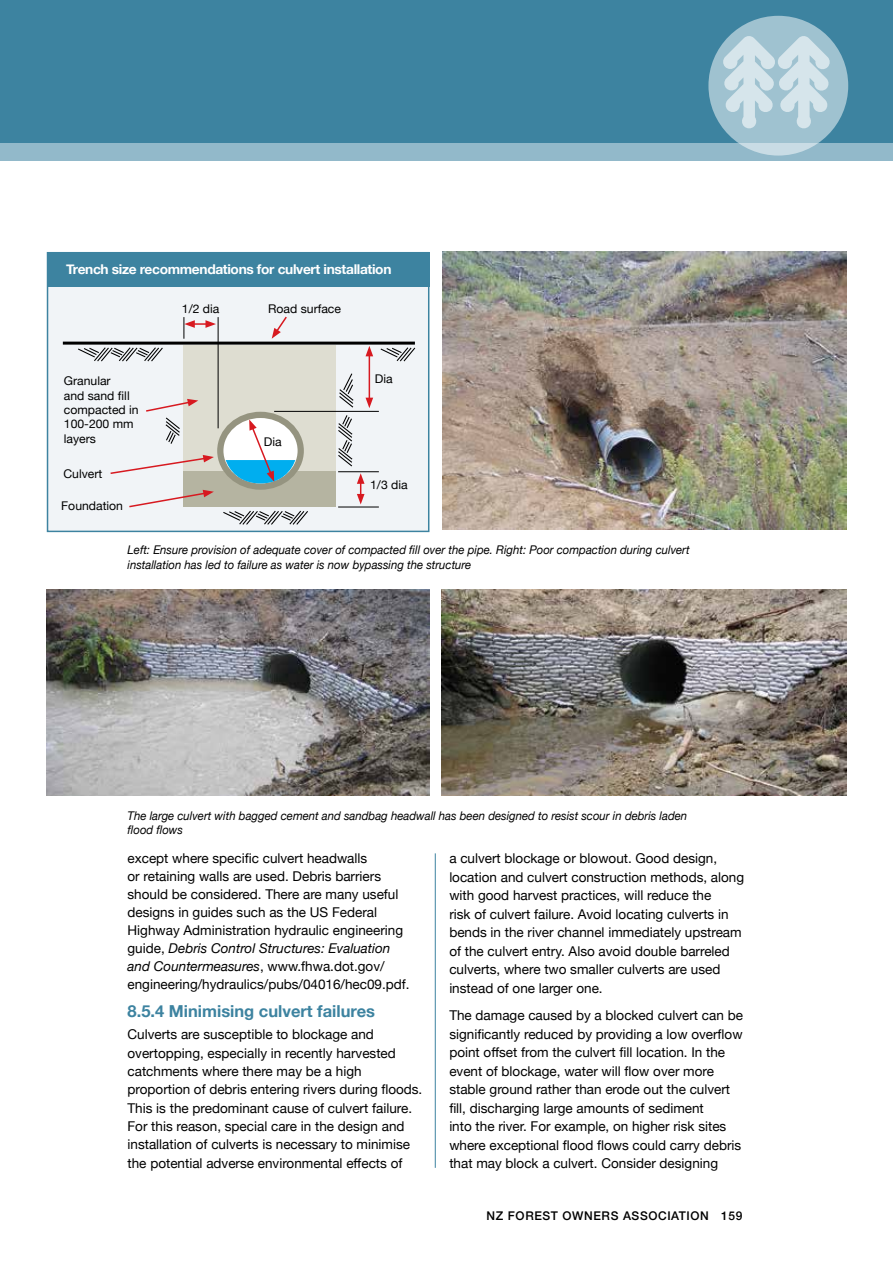
<style>
.page{position:relative;width:893px;height:1263px;background:#fff}
.page>*{position:absolute;margin:0;border:0;box-sizing:border-box;transform-origin:0 0}
.t1{font:700 16.5px "Helvetica Neue";color:#3d83a0}
.t2{font:13.5px/18.5px "Helvetica Neue";color:#000}
.t3{font:700 13.5px "Helvetica Neue";letter-spacing:-.025em;color:#fff}
.t4{font:italic 12px/14.4px "Helvetica Neue";color:#000;scale:.95 1}
.t5{font:12px/14.4px "Helvetica Neue";color:#000}
.t6{font:500 12px "Helvetica Neue";letter-spacing:.05em;color:#000}
.s1{font-style:italic}
</style>
<div class="page">
<div style="left:0;top:0;width:893px;height:142px;background:#3d83a0"></div>
<div style="left:0;top:142px;width:893px;height:19px;background:#92b9ca"></div>
<svg style="left:708px;top:16px;width:140px;height:140px;background:#a3c4d2"></svg>
<svg style="left:722px;top:35px;width:108px;height:94px;background:#bdd5de"></svg>
<div style="left:47px;top:252px;width:382px;height:280px;background:#f1f4f7;border:2px solid #3d83a0"></div>
<div style="left:47px;top:252px;width:382px;height:35px;background:#3d83a0"></div>
<hr style="left:369px;top:354px;width:1px;height:46px;background:#d71920">
<svg style="left:366px;top:346px;width:7px;height:10px"></svg>
<svg style="left:366px;top:398px;width:7px;height:10px"></svg>
<svg style="left:357px;top:473px;width:8px;height:31px"></svg>
<hr style="left:63px;top:342px;width:352px;height:3px;background:#000">
<div style="left:183px;top:345px;width:152px;height:126px;background:#deddd1"></div>
<div style="left:183px;top:471px;width:152px;height:35px;background:#b5b4a1"></div>
<svg style="left:220px;top:415px;width:81px;height:72px"></svg>
<div style="left:217px;top:412px;width:87px;height:78px;border:6px solid #959480;border-radius:50%"></div>
<svg style="left:223px;top:510px;width:85px;height:15px"></svg>
<svg style="left:78px;top:347px;width:85px;height:15px"></svg>
<svg style="left:380px;top:347px;width:36px;height:15px"></svg>
<svg style="left:337px;top:373px;width:18px;height:94px"></svg>
<hr style="left:338px;top:507px;width:41px;height:1px;background:#000">
<hr style="left:338px;top:471px;width:41px;height:1px;background:#000">
<hr style="left:274px;top:411px;width:105px;height:1px;background:#000">
<svg style="left:184px;top:317px;width:32px;height:22px"></svg>
<hr style="left:218px;top:317px;width:1px;height:111px;background:#000">
<svg style="left:271px;top:316px;width:16px;height:23px"></svg>
<svg style="left:108px;top:399px;width:106px;height:134px"></svg>
<svg style="left:226px;top:419px;width:69px;height:64px;background:#acd2e0"></svg>
<hr style="left:435px;top:853px;width:1px;height:315px;background:#3d83a0">
<img style="left:47px;top:589px;width:383px;height:207px">
<img style="left:442px;top:252px;width:404px;height:278px">
<img style="left:441px;top:589px;width:405px;height:207px">
<p class="t3" style="left:66px;top:258px;width:327px">Trench size recommendations for culvert installation</p>
<p class="t5" style="left:182px;top:303px;width:39px">1/2 dia</p>
<p class="t5" style="left:268px;top:303px;width:74px">Road surface</p>
<p class="t5" style="left:64px;top:374px;width:76px">Granular<br>and sand fill compacted in<br>100-200 mm layers</p>
<p class="t5" style="left:375px;top:372px;width:19px">Dia</p>
<p class="t5" style="left:63px;top:467px;width:40px">Culvert</p>
<p class="t5" style="left:370px;top:479px;width:39px">1/3 dia</p>
<p class="t5" style="left:264px;top:435px;width:19px">Dia</p>
<p class="t5" style="left:61px;top:499px;width:63px">Foundation</p>
<p class="t4" style="left:128px;top:544px;width:593px">Left: Ensure provision of adequate cover of compacted fill over the pipe. Right: Poor compaction during culvert installation has led to failure as water is now bypassing the structure</p>
<p class="t4" style="left:128px;top:809px;width:591px">The large culvert with bagged cement and sandbag headwall has been designed to resist scour in debris laden flood flows</p>
<p class="t2" style="left:449px;top:850px;width:296px">a culvert blockage or blowout. Good design, location and culvert construction methods, along with good harvest practices, will reduce the<br>risk of culvert failure. Avoid locating culverts in bends in the river channel immediately upstream of the culvert entry. Also avoid double barreled culverts, where two smaller culverts are used instead of one larger one.</p>
<p class="t2" style="left:449px;top:1007px;width:295px">The damage caused by a blocked culvert can be significantly reduced by providing a low overflow point offset from the culvert fill location. In the event of blockage, water will flow over more stable ground rather than erode out the culvert fill, discharging large amounts of sediment<br>into the river. For example, on higher risk sites where exceptional flood flows could carry debris that may block a culvert. Consider designing</p>
<p class="t6" style="left:486px;top:1206px;width:257px">NZ FOREST OWNERS ASSOCIATION 159</p>
<p class="t2" style="left:128px;top:850px;width:284px;line-height:18px">except where specific culvert headwalls<br>or retaining walls are used. Debris barriers should be considered. There are many useful designs in guides such as the US Federal Highway Administration hydraulic engineering guide, <span class="s1">Debris Control Structures: Evaluation and Countermeasures</span>, www.fhwa.dot.gov/ engineering/hydraulics/pubs/04016/hec09.pdf.</p>
<p class="t1" style="left:128px;top:998px;width:249px">8.5.4 Minimising culvert failures</p>
<p class="t2" style="left:128px;top:1026px;width:296px">Culverts are susceptible to blockage and overtopping, especially in recently harvested catchments where there may be a high proportion of debris entering rivers during floods.<br>This is the predominant cause of culvert failure.<br>For this reason, special care in the design and installation of culverts is necessary to minimise the potential adverse environmental effects of</p>
</div>
